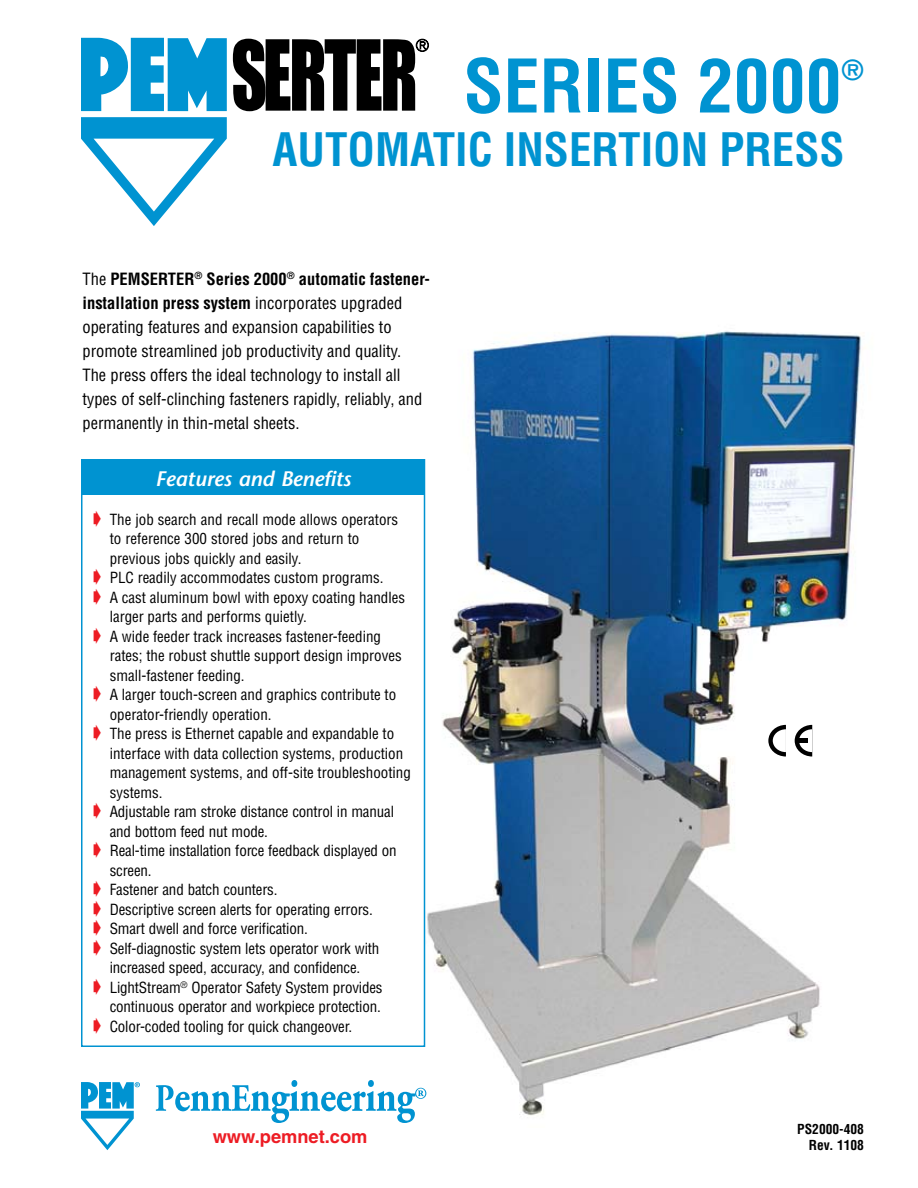
<style>
.page{position:relative;width:918px;height:1188px;background:#fff}
.page>*{position:absolute;margin:0;border:0;box-sizing:border-box;transform-origin:0 0}
.t1{font:700 condensed 72px "Helvetica";color:#0093d1}
.t2{font:700 condensed 45px "Helvetica";color:#0093d1}
.t3{font:700 condensed 27px "Helvetica";color:#0093d1}
.t4{font:italic 600 21px "Stone Sans";color:#fff}
.t5{font:700 18.3px "Helvetica";color:#ed1c24}
.t6{font:condensed 16.5px/24px "Helvetica";color:#000}
.t7{font:condensed 15px/19.5px "Helvetica";color:#000}
.t8{font:700 condensed 13.5px/16.2px "Helvetica";color:#000;text-align:right}
.s1{font-weight:700}
</style>
<div class="page">
<img style="left:425px;top:331px;width:437px;height:785px">
<svg style="left:156px;top:1080px;width:270px;height:43px"></svg>
<svg style="left:81px;top:1082px;width:59px;height:68px"></svg>
<svg style="left:81px;top:117px;width:146px;height:109px"></svg>
<svg style="left:81px;top:38px;width:146px;height:73px"></svg>
<svg style="left:233px;top:38px;width:196px;height:73px"></svg>
<div style="left:81px;top:459px;width:344px;height:588px;background:#fff;border:2px solid #0093d1"></div>
<div style="left:81px;top:459px;width:343px;height:36px;background:#0093d1"></div>
<svg style="left:768px;top:725px;width:18px;height:32px"></svg>
<svg style="left:795px;top:725px;width:17px;height:32px"></svg>
<hr style="left:797px;top:739px;width:11px;height:4px;background:#000">
<h1 class="t1" style="left:464px;top:43px;width:380px">SERIES 2000</h1>
<h3 class="t3" style="left:842px;top:53px;width:24px">®</h3>
<h2 class="t2" style="left:273px;top:122px;width:573px">AUTOMATIC INSERTION PRESS</h2>
<p class="t6" style="left:82px;top:267px;width:349px">The <span class="s1">PEMSERTER</span><sup>®</sup> <span class="s1">Series 2000</span><sup>®</sup> <span class="s1">automatic fastener&shy;installation press system</span> incorporates upgraded operating features and expansion capabilities to promote streamlined job productivity and quality.<br>The press offers the ideal technology to install all types of self-clinching fasteners rapidly, reliably, and permanently in thin-metal sheets.</p>
<h3 class="t4" style="left:155px;top:466px;width:197px">Features and Benefits</h3>
<p class="t7" style="left:110px;top:509px;width:303px">The job search and recall mode allows operators to reference 300 stored jobs and return to previous jobs quickly and easily.<br>PLC readily accommodates custom programs.<br>A cast aluminum bowl with epoxy coating handles larger parts and performs quietly.<br>A wide feeder track increases fastener-feeding rates; the robust shuttle support design improves small-fastener feeding.<br>A larger touch-screen and graphics contribute to operator-friendly operation.<br>The press is Ethernet capable and expandable to interface with data collection systems, production management systems, and off-site troubleshooting systems.<br>Adjustable ram stroke distance control in manual and bottom feed nut mode.<br>Real-time installation force feedback displayed on screen.<br>Fastener and batch counters.<br>Descriptive screen alerts for operating errors.<br>Smart dwell and force verification.<br>Self-diagnostic system lets operator work with increased speed, accuracy, and confidence.<br>LightStream<sup>®</sup> Operator Safety System provides continuous operator and workpiece protection.<br>Color-coded tooling for quick changeover.</p>
<p class="t5" style="left:213px;top:1125px;width:156px">www.pemnet.com</p>
<p class="t8" style="left:797px;top:1121px;width:68px">PS2000-408<br>Rev. 1108</p>
</div>
